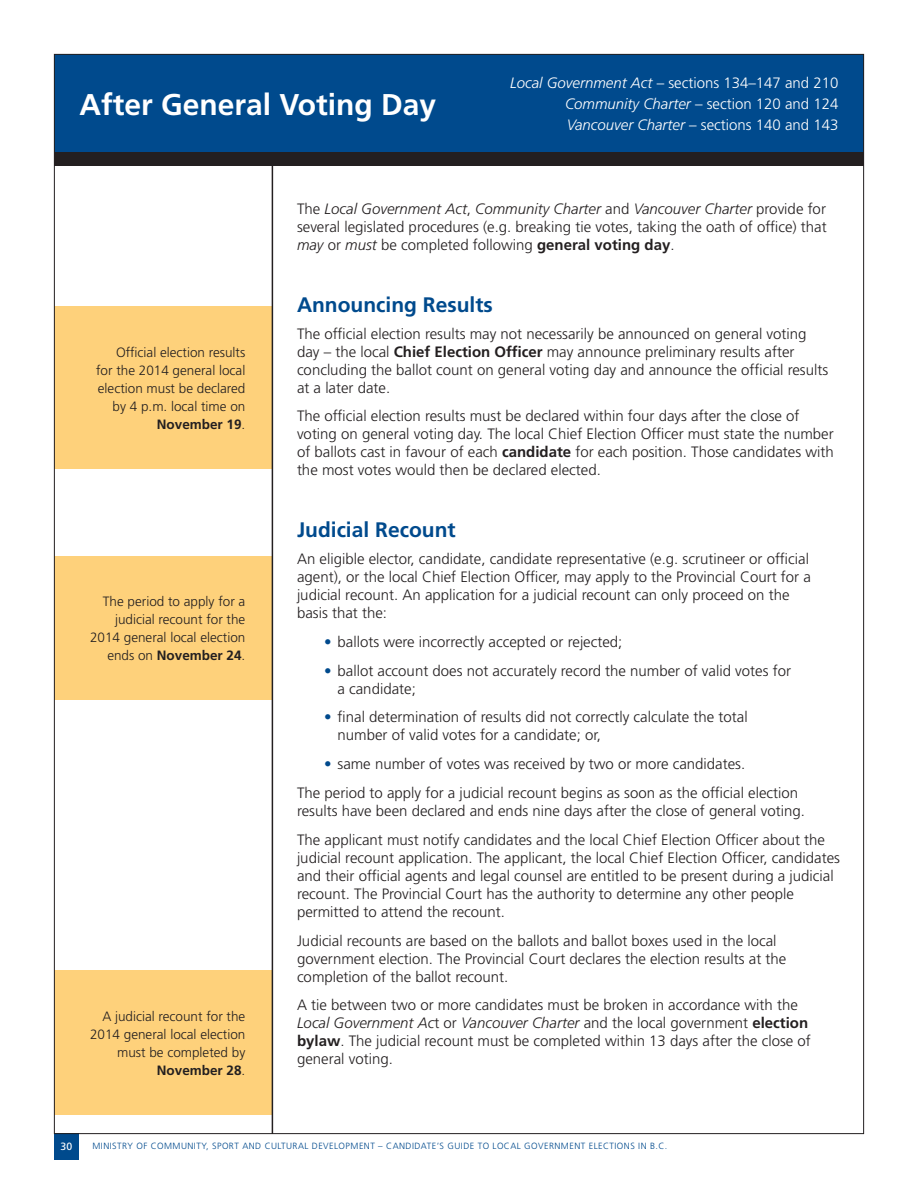
<style>
.page{position:relative;width:918px;height:1188px;background:#fff}
.page>*{position:absolute;margin:0;border:0;box-sizing:border-box;transform-origin:0 0}
.Main_Head{font:700 30px "Frutiger LT Std";color:#fff}
.Head_A_New{font:700 21px "Frutiger LT Std";color:#004a8d}
.No_Spacing{font:300 15px/18px "Frutiger LT Std";color:#231f20}
.t1{font:300 15px "Frutiger LT Std";color:#fff}
.Sidebar_Right{font:300 13.5px/18px "Frutiger LT Std";color:#231f20;text-align:right}
.t2{font:10.5px "Frutiger LT Std";color:#fff}
.t3{font:300 9px "Frutiger LT Std";letter-spacing:.05em;color:#004a8d}
.s1{font-style:italic}
.s2{font-weight:700}
.s3{color:#004a8d}
</style>
<div class="page">
<div style="left:54px;top:1133px;width:25px;height:27px;background:#004a8d"></div>
<div style="left:54px;top:54px;width:810px;height:99px;background:#004a8d"></div>
<div style="left:54px;top:307px;width:218px;height:162px;background:#fed17b"></div>
<div style="left:54px;top:556px;width:218px;height:144px;background:#fed17b"></div>
<div style="left:54px;top:971px;width:218px;height:144px;background:#fed17b"></div>
<hr style="left:272px;top:160px;width:1px;height:974px;background:#231f20">
<div style="left:54px;top:152px;width:810px;height:14px;background:#231f20"></div>
<p class="Main_Head" style="left:79px;top:87px;width:358px">After General Voting Day</p>
<p class="t1" style="left:510px;top:74px;width:330px"><span class="s1">Local Government Act</span> – sections 134–147 and 210</p>
<p class="t1" style="left:565px;top:95px;width:275px"><span class="s1">Community Charter</span> – section 120 and 124</p>
<p class="t1" style="left:567px;top:116px;width:273px"><span class="s1">Vancouver Charter</span> – sections 140 and 143</p>
<p class="Sidebar_Right" style="left:96px;top:343px;width:151px">Official election results<br>for the 2014 general local election must be declared by 4 p.m. local time on<br><span class="s2">November 19</span>.</p>
<p class="Sidebar_Right" style="left:90px;top:593px;width:157px">The period to apply for a judicial recount for the<br>2014 general local election ends on <span class="s2">November 24</span>.</p>
<p class="Sidebar_Right" style="left:90px;top:1007px;width:157px">A judicial recount for the<br>2014 general local election must be completed by<br><span class="s2">November 28</span>.</p>
<p class="No_Spacing" style="left:297px;top:200px;width:531px;text-align:justify">The <span class="s1">Local Government Act</span>, <span class="s1">Community Charter</span> and <span class="s1">Vancouver Charter</span> provide for several legislated procedures (e.g. breaking tie votes, taking the oath of office) that <span class="s1">may</span> or <span class="s1">must</span> be completed following <span class="s2">general voting day</span>.</p>
<p class="Head_A_New" style="left:297px;top:292px;width:197px">Announcing Results</p>
<p class="No_Spacing" style="left:297px;top:325px;width:533px">The official election results may not necessarily be announced on general voting day – the local <span class="s2">Chief Election Officer</span> may announce preliminary results after concluding the ballot count on general voting day and announce the official results at a later date.</p>
<p class="No_Spacing" style="left:297px;top:407px;width:538px">The official election results must be declared within four days after the close of voting on general voting day. The local Chief Election Officer must state the number of ballots cast in favour of each <span class="s2">candidate</span> for each position. Those candidates with the most votes would then be declared elected.</p>
<p class="Head_A_New" style="left:297px;top:517px;width:160px">Judicial Recount</p>
<p class="No_Spacing" style="left:297px;top:550px;width:515px">An eligible elector, candidate, candidate representative (e.g. scrutineer or official agent), or the local Chief Election Officer, may apply to the Provincial Court for a judicial recount. An application for a judicial recount can only proceed on the basis that the:</p>
<p class="No_Spacing" style="left:324px;top:633px;width:300px"><span class="s3">•</span> ballots were incorrectly accepted or rejected;</p>
<p class="No_Spacing" style="left:338px;top:662px;width:455px;text-indent:-14px"><span class="s3">•</span> ballot account does not accurately record the number of valid votes for a candidate;</p>
<p class="No_Spacing" style="left:338px;top:709px;width:412px;text-indent:-14px"><span class="s3">•</span> final determination of results did not correctly calculate the total number of valid votes for a candidate; or,</p>
<p class="No_Spacing" style="left:324px;top:755px;width:423px"><span class="s3">•</span> same number of votes was received by two or more candidates.</p>
<p class="No_Spacing" style="left:297px;top:784px;width:509px">The period to apply for a judicial recount begins as soon as the official election results have been declared and ends nine days after the close of general voting.</p>
<p class="No_Spacing" style="left:297px;top:831px;width:545px">The applicant must notify candidates and the local Chief Election Officer about the judicial recount application. The applicant, the local Chief Election Officer, candidates and their official agents and legal counsel are entitled to be present during a judicial recount. The Provincial Court has the authority to determine any other people permitted to attend the recount.</p>
<p class="No_Spacing" style="left:297px;top:932px;width:491px">Judicial recounts are based on the ballots and ballot boxes used in the local government election. The Provincial Court declares the election results at the completion of the ballot recount.</p>
<p class="No_Spacing" style="left:297px;top:997px;width:515px">A tie between two or more candidates must be broken in accordance with the <span class="s1">Local Government Ac</span>t or <span class="s1">Vancouver Charter</span> and the local government <span class="s2">election bylaw</span>. The judicial recount must be completed within 13 days after the close of general voting.</p>
<p class="t2" style="left:61px;top:1140px;width:13px">30</p>
<p class="t3" style="left:92px;top:1141px;width:576px">MINISTRY OF COMMUNITY, SPORT AND CULTURAL DEVELOPMENT – CANDIDATE’S GUIDE TO LOCAL GOVERNMENT ELECTIONS IN B.C.</p>
</div>
